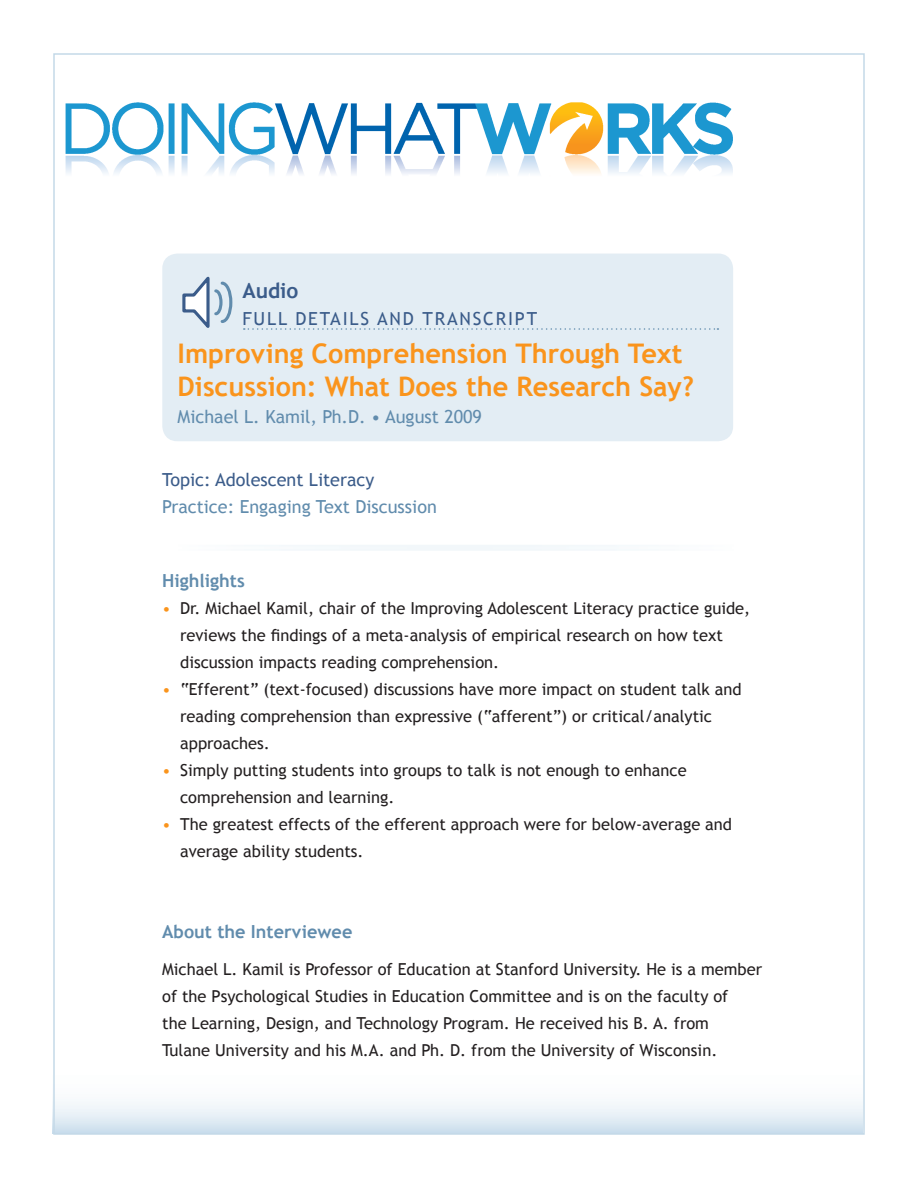
<style>
.page{position:relative;width:918px;height:1188px;background:#fff}
.page>*{position:absolute;margin:0;border:0;box-sizing:border-box;transform-origin:0 0}
.t1{font:700 27px/32.4px "Trebuchet MS";color:#fa941c}
.t2{font:700 21px "Trebuchet MS";color:#3b5c8a}
.location_date{font:18px "Trebuchet MS";color:#618cad}
.t3{font:700 18px "Trebuchet MS";color:#618cad}
.t4{font:18px "Trebuchet MS";color:#3b5c8a}
.t5{font:18px "Trebuchet MS";letter-spacing:.1em;color:#3b5c8a}
.t6{font:16.5px/27px "Trebuchet MS";color:#231f20}
.s1{color:#fa941c}
</style>
<div class="page">
<svg style="left:56px;top:1102px;width:806px;height:30px"></svg>
<div style="left:172px;top:545px;width:565px;height:6px;border:2px solid #fff"></div>
<div style="left:162px;top:254px;width:571px;height:187px;background:#e3edf4;border-radius:15px"></div>
<svg style="left:244px;top:328px;width:474px;height:2px"></svg>
<svg style="left:182px;top:276px;width:51px;height:52px"></svg>
<img style="left:65px;top:102px;width:668px;height:72px">
<p class="t2" style="left:242px;top:278px;width:58px">Audio</p>
<p class="t5" style="left:242px;top:308px;width:296px">FULL DETAILS AND TRANSCRIPT</p>
<p class="t1" style="left:178px;top:337px;width:518px">Improving Comprehension Through Text<br>Discussion: What Does the Research Say?</p>
<p class="location_date" style="left:178px;top:406px;width:306px">Michael L. Kamil, Ph.D. • August 2009</p>
<p class="t4" style="left:162px;top:469px;width:214px">Topic: Adolescent Literacy</p>
<p class="location_date" style="left:162px;top:496px;width:276px">Practice: Engaging Text Discussion</p>
<p class="t3" style="left:162px;top:569px;width:84px">Highlights</p>
<p class="t6" style="left:180px;top:595px;width:572px;text-indent:-18px"><span class="s1">•</span> Dr. Michael Kamil, chair of the Improving Adolescent Literacy practice guide, reviews the findings of a meta-analysis of empirical research on how text discussion impacts reading comprehension.</p>
<p class="t6" style="left:180px;top:676px;width:563px;text-indent:-18px"><span class="s1">•</span> “Efferent” (text-focused) discussions have more impact on student talk and reading comprehension than expressive (“afferent”) or critical/analytic approaches.</p>
<p class="t6" style="left:180px;top:757px;width:508px;text-indent:-18px"><span class="s1">•</span> Simply putting students into groups to talk is not enough to enhance comprehension and learning.</p>
<p class="t6" style="left:180px;top:811px;width:554px;text-indent:-18px"><span class="s1">•</span> The greatest effects of the efferent approach were for below-average and average ability students.</p>
<p class="t3" style="left:162px;top:920px;width:192px">About the Interviewee</p>
<p class="t6" style="left:162px;top:956px;width:602px">Michael L. Kamil is Professor of Education at Stanford University. He is a member of the Psychological Studies in Education Committee and is on the faculty of<br>the Learning, Design, and Technology Program. He received his B. A. from<br>Tulane University and his M.A. and Ph. D. from the University of Wisconsin.</p>
</div>
